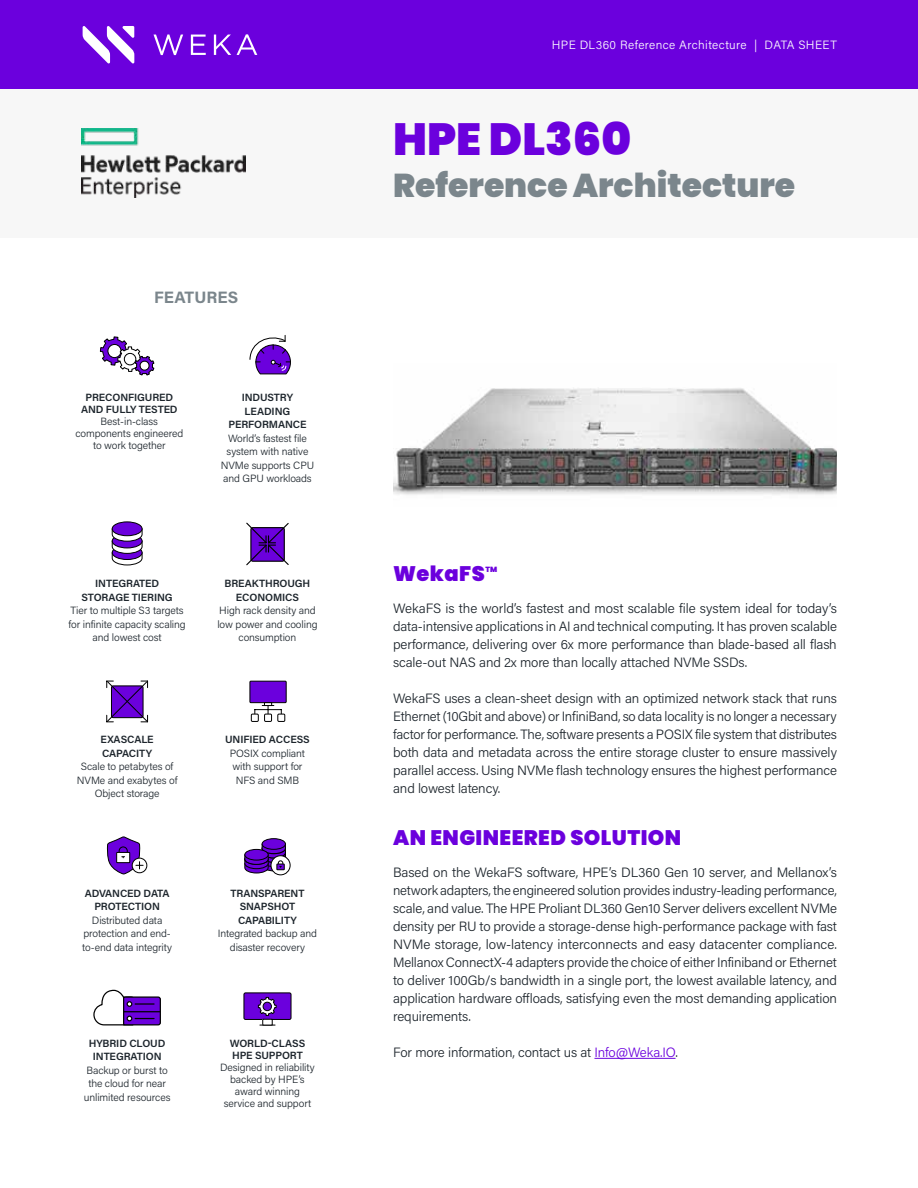
<style>
.page{position:relative;width:918px;height:1188px;background:#fff}
.page>*{position:absolute;margin:0;border:0;box-sizing:border-box;transform-origin:0 0}
.t1{font:900 45px "Poppins";color:#6b00dd}
.t2{font:900 33px "Poppins";color:#7b868c}
.TITLE_ONE{font:900 21px "Poppins";letter-spacing:.02em;color:#6b00dd}
.t3{font:700 16.5px "Acumin Pro";letter-spacing:.005em;color:#7b868c}
.BODY{font:300 13.5px/18px "Acumin Pro";letter-spacing:-.01em;color:#1d252c;text-align:justify}
.t4{font:300 12px "Acumin Pro";letter-spacing:.035em;color:#fff}
.t5{font:300 10.5px/13.5px "Acumin Pro";letter-spacing:-.01em;color:#1d252c;text-align:center}
.t6{font:600 10.5px/13.5px "Acumin Pro";letter-spacing:-.01em;color:#1d252c;text-align:center}
.TITLE_ONE-2{font:900 7.5px "Poppins";color:#6b00dd}
.s1{color:#6b00dd}
</style>
<div class="page">
<hr style="left:594px;top:1058px;width:82px;height:1px;background:#6b00dd">
<img style="left:393px;top:388px;width:444px;height:107px">
<div style="left:0;top:0;width:918px;height:89px;background:#6b00dd"></div>
<div style="left:0;top:89px;width:918px;height:149px;background:#f7f7f7"></div>
<svg style="left:83px;top:26px;width:51px;height:38px"></svg>
<svg style="left:154px;top:34px;width:29px;height:21px"></svg>
<svg style="left:191px;top:35px;width:15px;height:20px"></svg>
<svg style="left:214px;top:35px;width:17px;height:20px"></svg>
<svg style="left:237px;top:34px;width:20px;height:21px"></svg>
<img style="left:81px;top:129px;width:165px;height:68px">
<div style="left:244px;top:993px;width:47px;height:26px;background:#6b00dd;border-radius:2px"></div>
<div style="left:244px;top:993px;width:47px;height:27px;border:1px solid #000;border-radius:2px"></div>
<svg style="left:260px;top:1025px;width:15px;height:1px"></svg>
<div style="left:262px;top:1019px;width:11px;height:6px;border:1px solid #000"></div>
<svg style="left:258px;top:997px;width:19px;height:19px"></svg>
<svg style="left:93px;top:989px;width:68px;height:37px"></svg>
<svg style="left:112px;top:527px;width:31px;height:39px"></svg>
<div style="left:112px;top:522px;width:30px;height:14px;background:#6b00dd;border-radius:50%"></div>
<div style="left:112px;top:522px;width:30px;height:14px;border:1px solid #000;border-radius:50%"></div>
<svg style="left:246px;top:522px;width:43px;height:44px"></svg>
<svg style="left:99px;top:336px;width:56px;height:40px"></svg>
<svg style="left:249px;top:335px;width:42px;height:40px"></svg>
<svg style="left:106px;top:681px;width:42px;height:42px"></svg>
<div style="left:250px;top:681px;width:36px;height:22px;background:#6b00dd"></div>
<div style="left:249px;top:681px;width:38px;height:22px;border:1px solid #000"></div>
<svg style="left:254px;top:702px;width:28px;height:12px"></svg>
<div style="left:251px;top:714px;width:8px;height:8px;border:1px solid #000"></div>
<div style="left:264px;top:714px;width:8px;height:8px;border:1px solid #000"></div>
<div style="left:277px;top:714px;width:8px;height:8px;border:1px solid #000"></div>
<div style="left:132px;top:858px;width:15px;height:15px;border:1px solid #000;border-radius:50%"></div>
<svg style="left:106px;top:836px;width:37px;height:39px"></svg>
<svg style="left:262px;top:839px;width:23px;height:10px"></svg>
<div style="left:262px;top:838px;width:24px;height:12px;border:1px solid #000;border-radius:50%"></div>
<svg style="left:271px;top:856px;width:19px;height:19px"></svg>
<div style="left:271px;top:855px;width:20px;height:20px;border:1px solid #000;border-radius:50%"></div>
<svg style="left:244px;top:842px;width:42px;height:32px"></svg>
<p class="t3" style="left:154px;top:286px;width:86px">FEATURES</p>
<p class="t6" style="left:81px;top:391px;width:98px;line-height:12px">PRECONFIGURED<br>AND FULLY TESTED</p>
<p class="t5" style="left:75px;top:415px;width:109px;line-height:12px">Best-in-class components engineered to work together</p>
<p class="t6" style="left:228px;top:390px;width:80px">INDUSTRY<br>LEADING<br>PERFORMANCE</p>
<p class="t5" style="left:221px;top:431px;width:95px">World’s fastest file system with native<br>NVMe supports CPU and GPU workloads</p>
<p class="t6" style="left:95px;top:577px;width:66px">INTEGRATED</p>
<p class="t6" style="left:82px;top:590px;width:93px">STORAGE TIERING</p>
<p class="t5" style="left:69px;top:604px;width:119px">Tier to multiple S3 targets for infinite capacity scaling and lowest cost</p>
<p class="t6" style="left:225px;top:577px;width:87px">BREAKTHROUGH<br>ECONOMICS</p>
<p class="t5" style="left:217px;top:604px;width:102px">High rack density and low power and cooling consumption</p>
<p class="t6" style="left:101px;top:733px;width:55px;text-align:left">EXASCALE<br>CAPACITY</p>
<p class="t5" style="left:77px;top:760px;width:102px">Scale to petabytes of<br>NVMe and exabytes of<br>Object storage</p>
<p class="t6" style="left:85px;top:886px;width:86px">ADVANCED DATA<br>PROTECTION</p>
<p class="t5" style="left:82px;top:913px;width:91px">Distributed data protection and end&shy;to-end data integrity</p>
<p class="t6" style="left:89px;top:1036px;width:78px">HYBRID CLOUD<br>INTEGRATION</p>
<p class="t5" style="left:84px;top:1063px;width:88px">Backup or burst to the cloud for near unlimited resources</p>
<p class="t6" style="left:225px;top:733px;width:86px">UNIFIED ACCESS</p>
<p class="t5" style="left:230px;top:746px;width:77px">POSIX compliant</p>
<p class="t5" style="left:233px;top:760px;width:71px">with support for</p>
<p class="t5" style="left:236px;top:773px;width:65px">NFS and SMB</p>
<p class="t6" style="left:231px;top:886px;width:75px">TRANSPARENT<br>SNAPSHOT<br>CAPABILITY</p>
<p class="t5" style="left:218px;top:926px;width:101px">Integrated backup and disaster recovery</p>
<p class="t6" style="left:230px;top:1037px;width:77px;line-height:12px;text-align:left">WORLD-CLASS<br>HPE SUPPORT</p>
<p class="t5" style="left:220px;top:1061px;width:96px;line-height:12px">Designed in reliability backed by HPE’s award winning service and support</p>
<p class="t4" style="left:552px;top:36px;width:287px">HPE DL360 Reference Architecture | DATA SHEET</p>
<p class="t1" style="left:393px;top:114px;width:240px">HPE DL360</p>
<p class="t2" style="left:393px;top:167px;width:404px">Reference Architecture</p>
<p class="TITLE_ONE" style="left:393px;top:562px;width:93px">WekaFS</p>
<p class="TITLE_ONE-2" style="left:485px;top:565px;width:13px">TM</p>
<p class="BODY" style="left:393px;top:599px;width:446px">WekaFS is the world’s fastest and most scalable file system ideal for today’s data-intensive applications in AI and technical computing. It has proven scalable performance, delivering over 6x more performance than blade-based all flash scale-out NAS and 2x more than locally attached NVMe SSDs.</p>
<p class="BODY" style="left:393px;top:689px;width:446px">WekaFS uses a clean-sheet design with an optimized network stack that runs Ethernet (10Gbit and above) or InfiniBand, so data locality is no longer a necessary factor for performance. The, software presents a POSIX file system that distributes both data and metadata across the entire storage cluster to ensure massively parallel access. Using NVMe flash technology ensures the highest performance and lowest latency.</p>
<p class="TITLE_ONE" style="left:393px;top:826px;width:290px">AN ENGINEERED SOLUTION</p>
<p class="BODY" style="left:393px;top:863px;width:445px">Based on the WekaFS software, HPE’s DL360 Gen 10 server, and Mellanox’s network adapters, the engineered solution provides industry-leading performance, scale, and value. The HPE Proliant DL360 Gen10 Server delivers excellent NVMe density per RU to provide a storage-dense high-performance package with fast NVMe storage, low-latency interconnects and easy datacenter compliance.<br>Mellanox ConnectX-4 adapters provide the choice of either Infiniband or Ethernet to deliver 100Gb/s bandwidth in a single port, the lowest available latency, and application hardware offloads, satisfying even the most demanding application requirements.</p>
<p class="BODY" style="left:393px;top:1043px;width:286px">For more information, contact us at <span class="s1">Info@Weka.IO</span>.</p>
</div>
